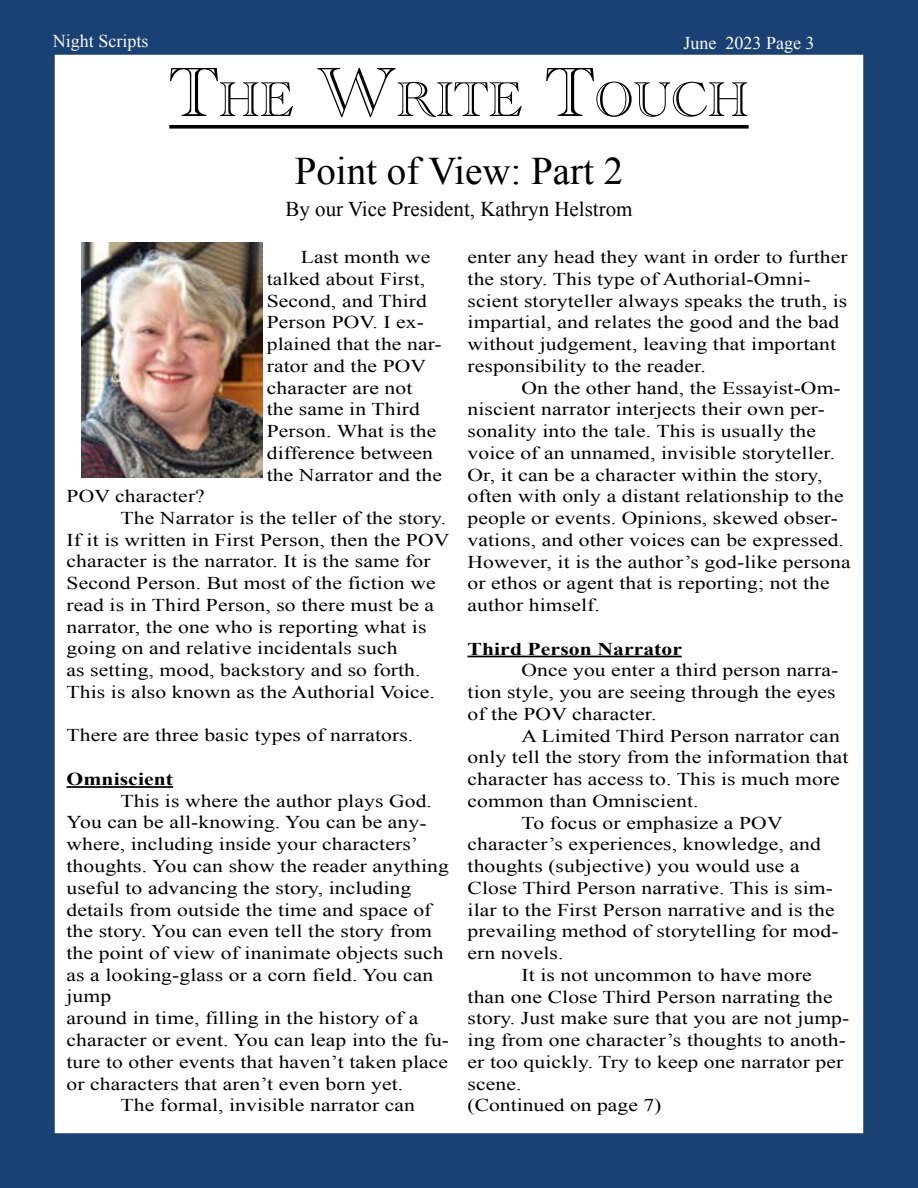
<style>
.page{position:relative;width:918px;height:1188px;background:#1a4174}
.page>*{position:absolute;margin:0;border:0;box-sizing:border-box;transform-origin:0 0}
.t1{font:50.4px "Academy Engraved Let Plain";color:#000}
.t2{font:39px "Times New Roman";color:#000}
.t3{font:21px "Times New Roman";color:#000}
.t4{font:18px/21.8px "Times New Roman";letter-spacing:.005em;color:#000;scale:1.2 1}
.t5{font:700 18px "Times New Roman";letter-spacing:.005em;color:#000;scale:1.2 1}
.t6{font:18px "Times New Roman";color:#fbfbfb}
.s1{font-size:72px}
</style>
<div class="page">
<div style="left:53px;top:53px;width:812px;height:1082px;background:#fff;border:2px solid #1a4174"></div>
<svg style="left:169px;top:125px;width:580px;height:4px;background:#1b1b1b"></svg>
<hr style="left:67px;top:786px;width:106px;height:2px;background:#000">
<hr style="left:468px;top:656px;width:214px;height:1px;background:#000">
<img style="left:81px;top:242px;width:182px;height:235px">
<p class="t6" style="left:53px;top:29px;width:97px">Night Scripts</p>
<p class="t6" style="left:684px;top:30px;width:132px">June 2023 Page 3</p>
<h1 class="t1" style="left:169px;top:62px;width:581px"><span class="s1">T</span>HE <span class="s1">W</span>RITE <span class="s1">T</span>OUCH</h1>
<h2 class="t2" style="left:295px;top:144px;width:330px">Point of View: Part 2</h2>
<p class="t3" style="left:285px;top:195px;width:349px">By our Vice President, Kathryn Helstrom</p>
<p class="t4" style="left:267px;top:246px;width:148px;text-indent:34px">Last month we talked about First,<br>Second, and Third<br>Person POV. I ex&shy;plained that the nar&shy;rator and the POV character are not the same in Third<br>Person. What is the difference between the Narrator and the</p>
<p class="t4" style="left:67px;top:485px;width:117px">POV character?</p>
<p class="t4" style="left:121px;top:507px;width:273px">The Narrator is the teller of the story.</p>
<p class="t4" style="left:67px;top:529px;width:321px">If it is written in First Person, then the POV</p>
<p class="t4" style="left:67px;top:550px;width:305px">character is the narrator. It is the same for</p>
<p class="t4" style="left:67px;top:572px;width:309px">Second Person. But most of the fiction we</p>
<p class="t4" style="left:67px;top:594px;width:308px">read is in Third Person, so there must be a</p>
<p class="t4" style="left:67px;top:616px;width:301px">narrator, the one who is reporting what is</p>
<p class="t4" style="left:67px;top:637px;width:277px">going on and relative incidentals such</p>
<p class="t4" style="left:67px;top:659px;width:297px">as setting, mood, backstory and so forth.</p>
<p class="t4" style="left:67px;top:681px;width:309px">This is also known as the Authorial Voice.</p>
<p class="t4" style="left:67px;top:724px;width:290px">There are three basic types of narrators.</p>
<p class="t5" style="left:67px;top:766px;width:90px">Omniscient</p>
<p class="t4" style="left:121px;top:790px;width:261px">This is where the author plays God.</p>
<p class="t4" style="left:67px;top:811px;width:302px">You can be all-knowing. You can be any-</p>
<p class="t4" style="left:67px;top:833px;width:294px">where, including inside your characters’</p>
<p class="t4" style="left:67px;top:855px;width:320px">thoughts. You can show the reader anything</p>
<p class="t4" style="left:67px;top:877px;width:289px">useful to advancing the story, including</p>
<p class="t4" style="left:67px;top:898px;width:306px">details from outside the time and space of</p>
<p class="t4" style="left:67px;top:920px;width:306px">the story. You can even tell the story from</p>
<p class="t4" style="left:67px;top:942px;width:316px">the point of view of inanimate objects such</p>
<p class="t4" style="left:67px;top:964px;width:307px">as a looking-glass or a corn field. You can</p>
<p class="t4" style="left:67px;top:985px;width:39px">jump</p>
<p class="t4" style="left:67px;top:1007px;width:295px">around in time, filling in the history of a</p>
<p class="t4" style="left:67px;top:1029px;width:320px">character or event. You can leap into the fu-</p>
<p class="t4" style="left:67px;top:1051px;width:320px">ture to other events that haven’t taken place</p>
<p class="t4" style="left:67px;top:1072px;width:282px">or characters that aren’t even born yet.</p>
<p class="t4" style="left:121px;top:1094px;width:247px">The formal, invisible narrator can</p>
<p class="t4" style="left:468px;top:246px;width:318px">enter any head they want in order to further the story. This type of Authorial-Omni&shy;scient storyteller always speaks the truth, is impartial, and relates the good and the bad without judgement, leaving that important responsibility to the reader.</p>
<p class="t4" style="left:468px;top:376px;width:321px;text-indent:54px">On the other hand, the Essayist-Om&shy;niscient narrator interjects their own per&shy;sonality into the tale. This is usually the voice of an unnamed, invisible storyteller.<br>Or, it can be a character within the story, often with only a distant relationship to the people or events. Opinions, skewed obser&shy;vations, and other voices can be expressed.<br>However, it is the author’s god-like persona or ethos or agent that is reporting; not the author himself.</p>
<p class="t5" style="left:468px;top:636px;width:180px">Third Person Narrator</p>
<p class="t4" style="left:468px;top:659px;width:311px;text-indent:54px">Once you enter a third person narra&shy;tion style, you are seeing through the eyes of the POV character.</p>
<p class="t4" style="left:522px;top:724px;width:267px">A Limited Third Person narrator can</p>
<p class="t4" style="left:468px;top:746px;width:319px">only tell the story from the information that</p>
<p class="t4" style="left:468px;top:768px;width:312px">character has access to. This is much more</p>
<p class="t4" style="left:468px;top:790px;width:194px">common than Omniscient.</p>
<p class="t4" style="left:522px;top:811px;width:219px">To focus or emphasize a POV</p>
<p class="t4" style="left:468px;top:833px;width:296px">character’s experiences, knowledge, and</p>
<p class="t4" style="left:468px;top:855px;width:278px">thoughts (subjective) you would use a</p>
<p class="t4" style="left:468px;top:877px;width:306px">Close Third Person narrative. This is sim-</p>
<p class="t4" style="left:468px;top:898px;width:307px">ilar to the First Person narrative and is the</p>
<p class="t4" style="left:468px;top:920px;width:311px">prevailing method of storytelling for mod-</p>
<p class="t4" style="left:468px;top:942px;width:81px">ern novels.</p>
<p class="t4" style="left:522px;top:964px;width:243px">It is not uncommon to have more</p>
<p class="t4" style="left:468px;top:985px;width:306px">than one Close Third Person narrating the</p>
<p class="t4" style="left:468px;top:1007px;width:320px">story. Just make sure that you are not jump-</p>
<p class="t4" style="left:468px;top:1029px;width:317px">ing from one character’s thoughts to anoth-</p>
<p class="t4" style="left:468px;top:1051px;width:315px">er too quickly. Try to keep one narrator per</p>
<p class="t4" style="left:468px;top:1072px;width:46px">scene.</p>
<p class="t4" style="left:468px;top:1094px;width:163px">(Continued on page 7)</p>
</div>
